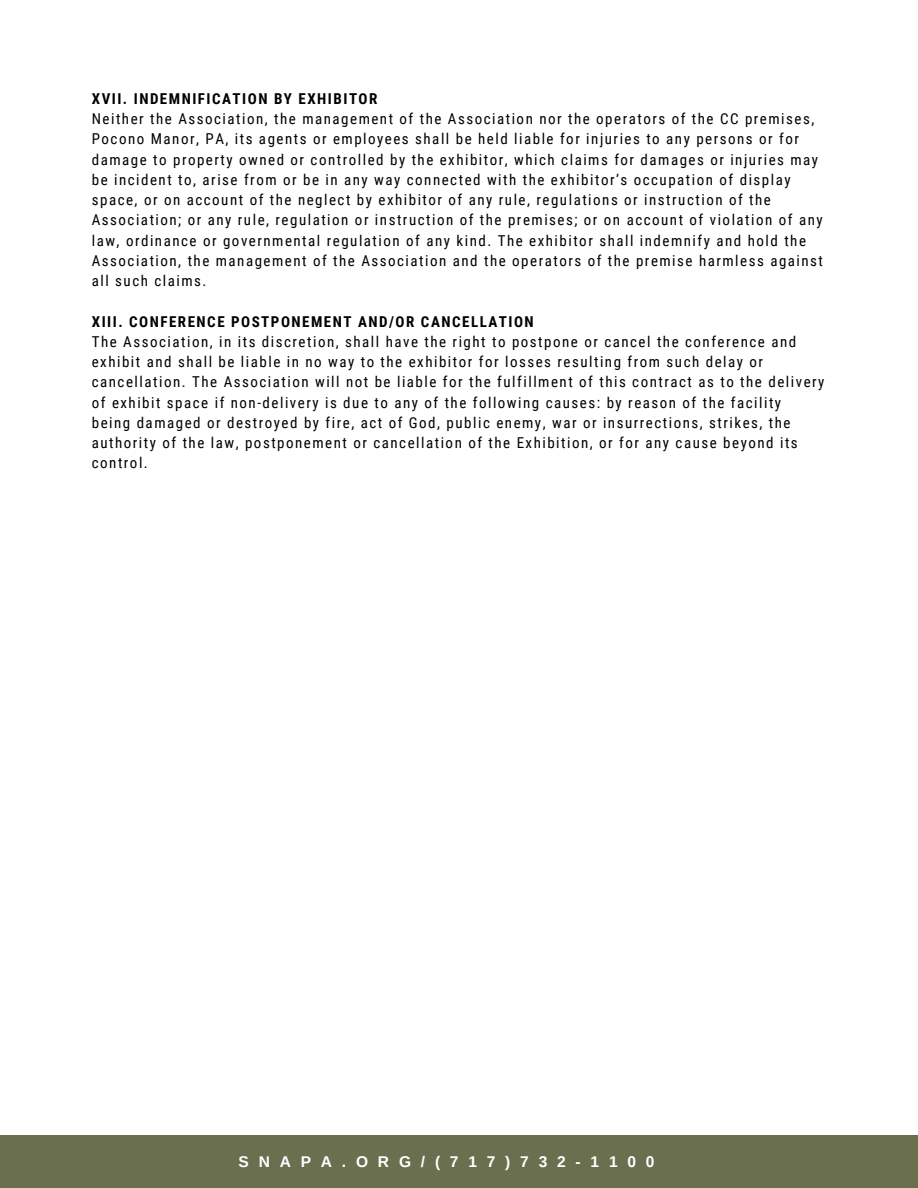
<style>
.page{position:relative;width:918px;height:1188px;background:#fff}
.page>*{position:absolute;margin:0;border:0;box-sizing:border-box;transform-origin:0 0}
.t1{font:700 15.6px "Arimo";letter-spacing:.63em;color:#fff}
.t2{font:15px/20.2px "Roboto Condensed";letter-spacing:.1em;color:#000}
.t3{font:700 15px "Roboto Condensed";letter-spacing:.1em;color:#000}
</style>
<div class="page">
<div style="left:0;top:1136px;width:918px;height:52px;background:#6a6f4f"></div>
<p class="t3" style="left:92px;top:90px;width:287px">XVII. INDEMNIFICATION BY EXHIBITOR</p>
<p class="t2" style="left:92px;top:109px;width:733px">Neither the Association, the management of the Association nor the operators of the CC premises, Pocono Manor, PA, its agents or employees shall be held liable for injuries to any persons or for damage to property owned or controlled by the exhibitor, which claims for damages or injuries may be incident to, arise from or be in any way connected with the exhibitor’s occupation of display space, or on account of the neglect by exhibitor of any rule, regulations or instruction of the Association; or any rule, regulation or instruction of the premises; or on account of violation of any law, ordinance or governmental regulation of any kind. The exhibitor shall indemnify and hold the Association, the management of the Association and the operators of the premise harmless against all such claims.</p>
<p class="t3" style="left:92px;top:313px;width:443px">XIII. CONFERENCE POSTPONEMENT AND/OR CANCELLATION</p>
<p class="t2" style="left:92px;top:332px;width:734px">The Association, in its discretion, shall have the right to postpone or cancel the conference and exhibit and shall be liable in no way to the exhibitor for losses resulting from such delay or cancellation. The Association will not be liable for the fulfillment of this contract as to the delivery of exhibit space if non-delivery is due to any of the following causes: by reason of the facility<br>being damaged or destroyed by fire, act of God, public enemy, war or insurrections, strikes, the authority of the law, postponement or cancellation of the Exhibition, or for any cause beyond its control.</p>
<h1 class="t1" style="left:239px;top:1152px;width:417px">SNAPA.ORG/(717)732-1100</h1>
</div>
